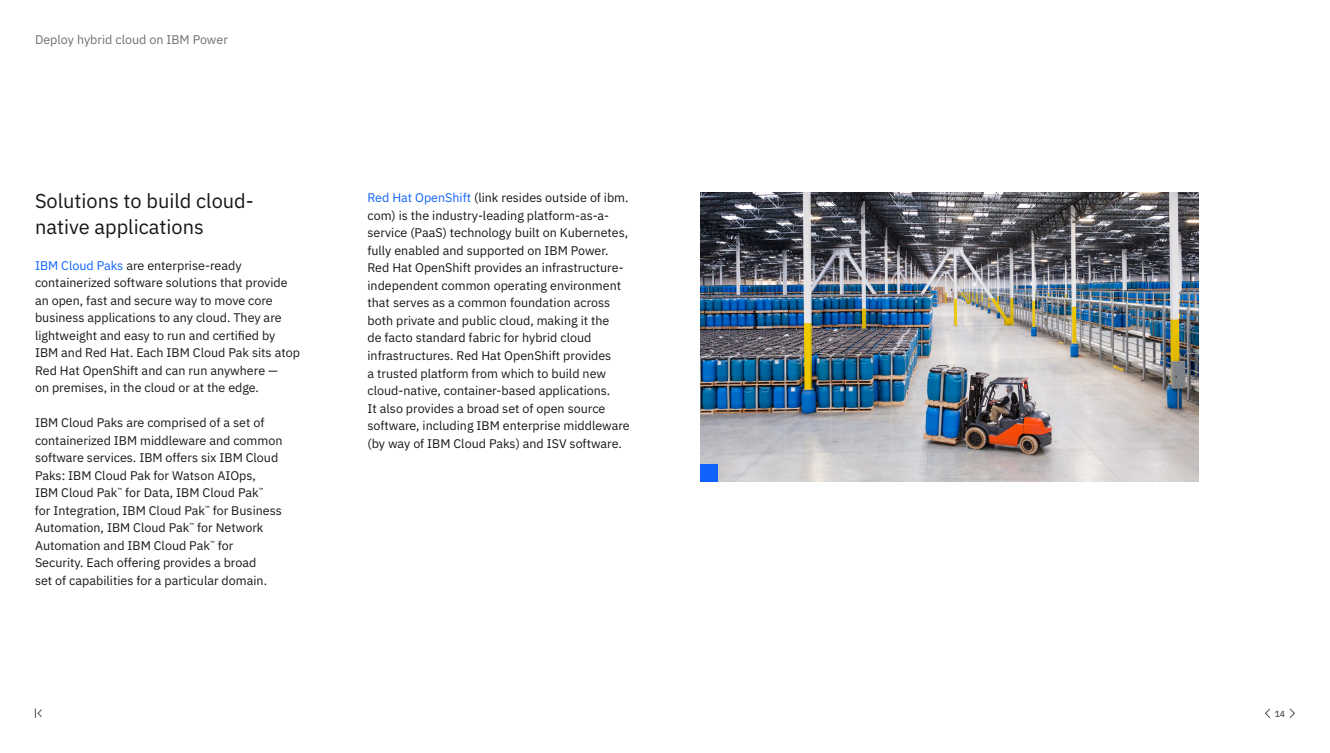
<style>
.page{position:relative;width:1330px;height:753px;background:#fff}
.page>*{position:absolute;margin:0;border:0;box-sizing:border-box;transform-origin:0 0}
.t1{font:20px/26.2px "IBM Plex Sans";color:#161616}
.t2{font:12.5px/17.5px "IBM Plex Sans";color:#161616}
.t3{font:12.5px "IBM Plex Sans";color:#6f6f6f}
.t4{font:500 8.75px "IBM Plex Sans";color:#525252}
.s1{color:#0f62fe}
</style>
<div class="page">
<svg style="left:1265px;top:708px;width:5px;height:10px"></svg>
<svg style="left:1289px;top:708px;width:6px;height:10px"></svg>
<svg style="left:35px;top:708px;width:7px;height:10px"></svg>
<img style="left:700px;top:192px;width:499px;height:289px">
<div style="left:700px;top:464px;width:18px;height:17px;background:#0f62fe"></div>
<p class="t3" style="left:35px;top:30px;width:194px">Deploy hybrid cloud on IBM Power</p>
<h1 class="t1" style="left:35px;top:186px;width:220px">Solutions to build cloud&shy;native applications</h1>
<p class="t2" style="left:35px;top:255px;width:266px"><span class="s1">IBM Cloud Paks</span> are enterprise-ready containerized software solutions that provide an open, fast and secure way to move core business applications to any cloud. They are lightweight and easy to run and certified by IBM and Red Hat. Each IBM Cloud Pak sits atop Red Hat OpenShift and can run anywhere —<br>on premises, in the cloud or at the edge.</p>
<p class="t2" style="left:35px;top:413px;width:249px">IBM Cloud Paks are comprised of a set of containerized IBM middleware and common software services. IBM offers six IBM Cloud Paks: IBM Cloud Pak for Watson AIOps,<br>IBM Cloud Pak<sup>™</sup> for Data, IBM Cloud Pak<sup>™<br></sup>for Integration, IBM Cloud Pak<sup>™</sup> for Business Automation, IBM Cloud Pak<sup>™</sup> for Network Automation and IBM Cloud Pak<sup>™</sup> for Security. Each offering provides a broad<br>set of capabilities for a particular domain.</p>
<p class="t2" style="left:368px;top:188px;width:264px"><span class="s1">Red Hat OpenShift</span> (link resides outside of ibm. com) is the industry-leading platform-as-a&shy;service (PaaS) technology built on Kubernetes, fully enabled and supported on IBM Power.<br>Red Hat OpenShift provides an infrastructure&shy;independent common operating environment that serves as a common foundation across both private and public cloud, making it the<br>de facto standard fabric for hybrid cloud infrastructures. Red Hat OpenShift provides<br>a trusted platform from which to build new cloud-native, container-based applications.<br>It also provides a broad set of open source software, including IBM enterprise middleware (by way of IBM Cloud Paks) and ISV software.</p>
<p class="t4" style="left:1275px;top:706px;width:12px">14</p>
</div>
